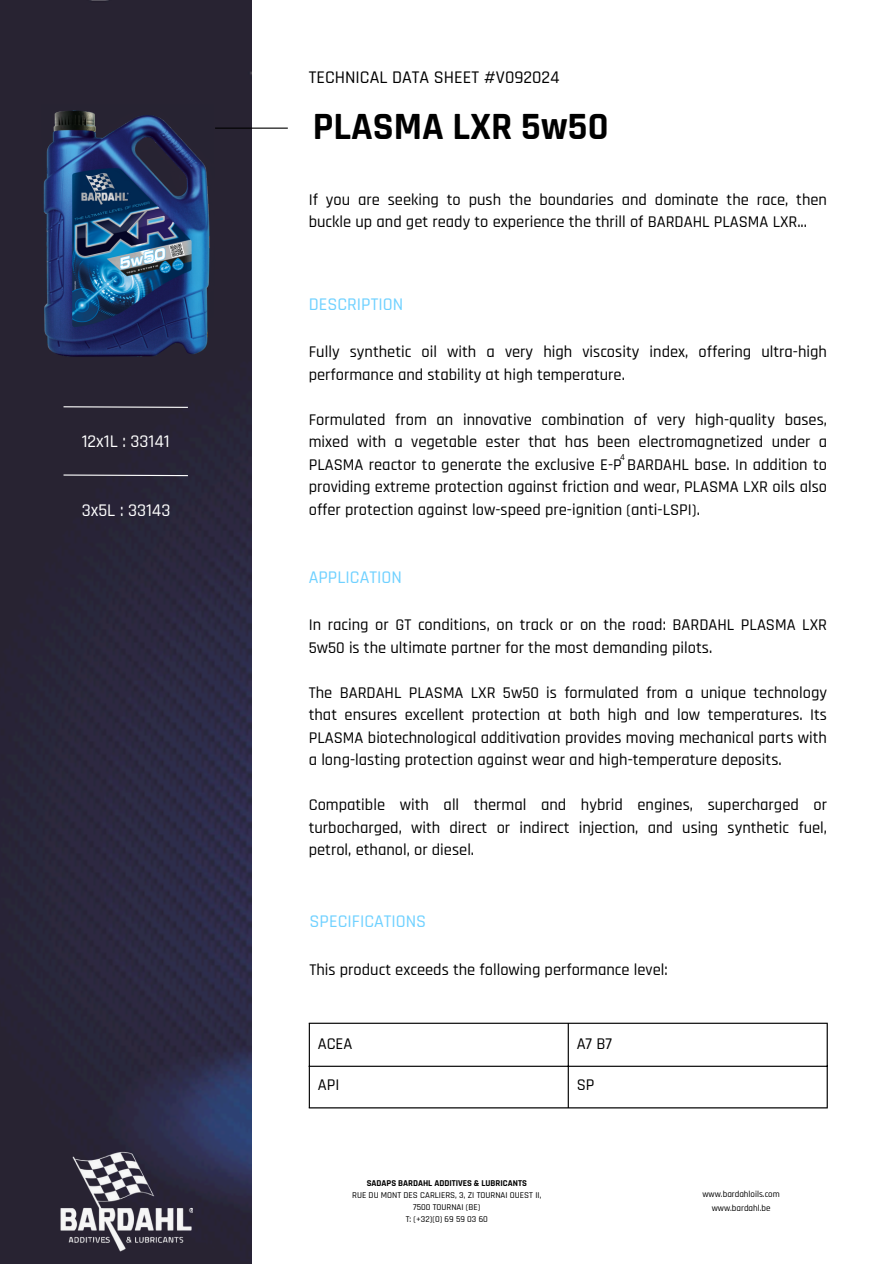
<style>
.page{position:relative;width:894px;height:1264px;background:#fff}
.page>*{position:absolute;margin:0;border:0;box-sizing:border-box;transform-origin:0 0}
.t1{font:700 39px "Rajdhani";color:#000}
.t2{font:500 18px "Rajdhani";color:#6fd1ff}
.t3{font:500 18px "Rajdhani";color:#000}
.t4{font:500 18px "Rajdhani";color:#fff}
.t5{font:500 16.5px/22.5px "Rajdhani";color:#000}
.t6{font:500 9px/12px "Rajdhani";color:#000;text-align:center}
.s1{font-weight:700}
</style>
<div class="page">
<img style="left:0;top:0;width:251px;height:1263px">
<hr style="left:215px;top:128px;width:73px;height:1px;background:#000">
<svg style="left:62px;top:405px;width:127px;height:3px"></svg>
<svg style="left:62px;top:474px;width:127px;height:3px"></svg>
<img style="left:36px;top:104px;width:179px;height:259px">
<hr style="left:309px;top:1023px;width:1px;height:84px;background:#000">
<hr style="left:567px;top:1023px;width:1px;height:84px;background:#000">
<hr style="left:826px;top:1023px;width:1px;height:84px;background:#000">
<hr style="left:309px;top:1022px;width:518px;height:1px;background:#000">
<hr style="left:309px;top:1065px;width:518px;height:1px;background:#000">
<hr style="left:309px;top:1107px;width:518px;height:1px;background:#000">
<img style="left:59px;top:1151px;width:133px;height:102px">
<p class="t4" style="left:82px;top:430px;width:89px">12x1L : 33141</p>
<h3 class="t4" style="left:82px;top:499px;width:90px">3x5L : 33143</h3>
<h2 class="t3" style="left:309px;top:66px;width:252px">TECHNICAL DATA SHEET #V092024</h2>
<h3 class="t1" style="left:313px;top:103px;width:297px">PLASMA LXR 5w50</h3>
<h3 class="t5" style="left:309px;top:188px;width:519px">If you are seeking to push the boundaries and dominate the race, then buckle up and get ready to experience the thrill of BARDAHL PLASMA LXR...</h3>
<h3 class="t2" style="left:309px;top:293px;width:96px">DESCRIPTION</h3>
<h3 class="t5" style="left:309px;top:341px;width:519px">Fully synthetic oil with a very high viscosity index, offering ultra-high performance and stability at high temperature.</h3>
<h2 class="t5" style="left:309px;top:408px;width:519px;text-align:justify">Formulated from an innovative combination of very high-quality bases, mixed with a vegetable ester that has been electromagnetized under a PLASMA reactor to generate the exclusive E-P BARDAHL base. In addition to providing extreme protection against friction and wear, PLASMA LXR oils also offer protection against low-speed pre-ignition (anti-LSPI).</h2>
<p class="t6" style="left:619px;top:452px;width:6px">4</p>
<p class="t2" style="left:309px;top:566px;width:95px">APPLICATION</p>
<p class="t5" style="left:309px;top:614px;width:519px">In racing or GT conditions, on track or on the road: BARDAHL PLASMA LXR<br>5w50 is the ultimate partner for the most demanding pilots.</p>
<p class="t5" style="left:309px;top:681px;width:519px;text-align:justify">The BARDAHL PLASMA LXR 5w50 is formulated from a unique technology that ensures excellent protection at both high and low temperatures. Its PLASMA biotechnological additivation provides moving mechanical parts with a long-lasting protection against wear and high-temperature deposits.</p>
<p class="t5" style="left:309px;top:794px;width:519px;text-align:justify">Compatible with all thermal and hybrid engines, supercharged or turbocharged, with direct or indirect injection, and using synthetic fuel, petrol, ethanol, or diesel.</p>
<h4 class="t2" style="left:309px;top:910px;width:118px">SPECIFICATIONS</h4>
<p class="t5" style="left:309px;top:958px;width:359px">This product exceeds the following performance level:</p>
<p class="t5" style="left:318px;top:1032px;width:36px">ACEA</p>
<h2 class="t5" style="left:576px;top:1032px;width:37px">A7 B7</h2>
<h1 class="t5" style="left:318px;top:1074px;width:23px">API</h1>
<h3 class="t5" style="left:576px;top:1074px;width:19px">SP</h3>
<h2 class="t6" style="left:352px;top:1177px;width:191px"><span class="s1">SADAPS BARDAHL ADDITIVES &amp; LUBRICANTS<br></span>RUE DU MONT DES CARLIERS, 3, ZI TOURNAI OUEST II,<br>7500 TOURNAI (BE)<br>T: (+32)(0) 69 59 03 60</h2>
<h3 class="t6" style="left:702px;top:1188px;width:79px">www.bardahloils.com</h3>
<h3 class="t6" style="left:711px;top:1202px;width:60px">www.bardahl.be</h3>
</div>
